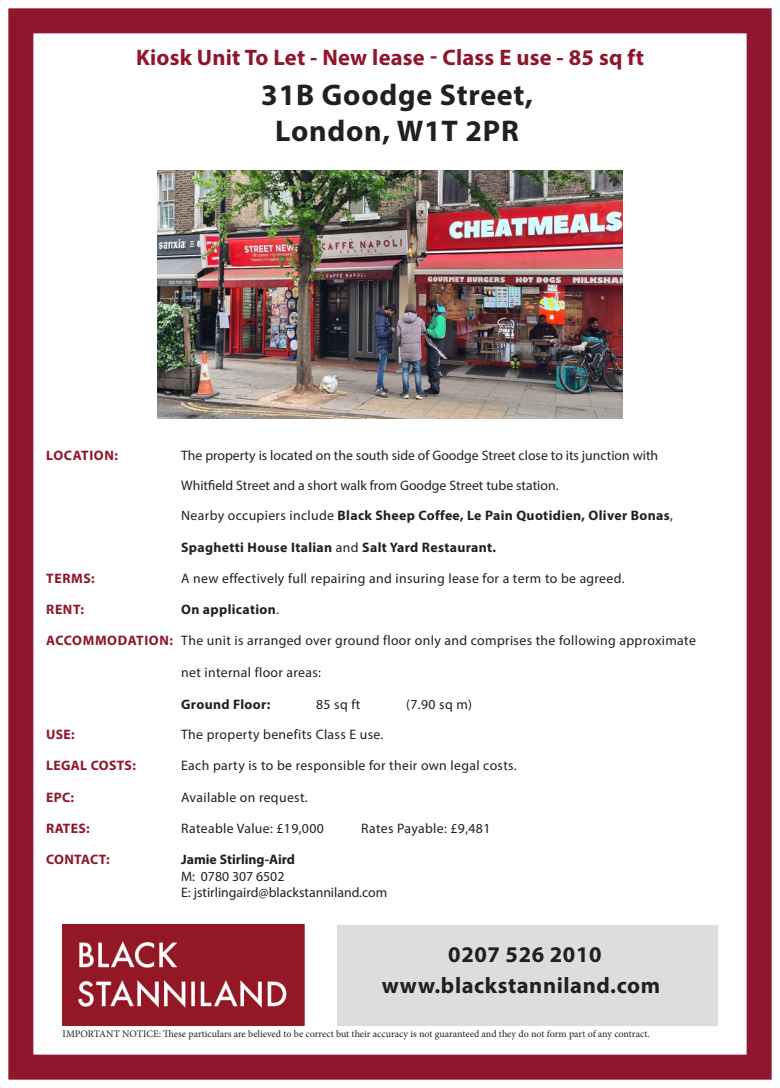
<style>
.page{position:relative;width:780px;height:1088px;background:#fff}
.page>*{position:absolute;margin:0;border:0;box-sizing:border-box;transform-origin:0 0}
.t1{font:700 30px "Myriad Pro";letter-spacing:.025em;color:#231f20}
.t2{font:700 22.5px "Myriad Pro";letter-spacing:.01em;color:#8f162c}
.t3{font:700 22.5px "Myriad Pro";letter-spacing:.025em;color:#231f20}
.t4{font:13.75px "Myriad Pro";letter-spacing:.025em;color:#231f20}
.t5{font:13.75px/30px "Myriad Pro";color:#231f20}
.t6{font:700 13.75px "Myriad Pro";letter-spacing:.025em;color:#231f20}
.t7{font:700 13.75px "Myriad Pro";letter-spacing:.025em;color:#8f162c}
.t8{font:700 13.75px "Myriad Pro";color:#231f20}
.t9{font:700 13.75px "Myriad Pro";letter-spacing:.045em;color:#8f162c}
.t10{font:10px "Minion Pro";color:#231f20}
.s1{font-weight:400}
.s2{font-weight:700;color:#8f162c}
</style>
<div class="page">
<div style="left:8px;top:8px;width:763px;height:1071px;border:25px solid #8f162c"></div>
<img style="left:63px;top:925px;width:241px;height:100px">
<div style="left:337px;top:925px;width:380px;height:100px;background:#dcdddf"></div>
<img style="left:158px;top:170px;width:464px;height:248px">
<p class="t2" style="left:136px;top:42px;width:509px">Kiosk Unit To Let - New lease - Class E use - 85 sq ft</p>
<p class="t1" style="left:261px;top:76px;width:273px">31B Goodge Street,</p>
<p class="t1" style="left:275px;top:112px;width:245px">London, W1T 2PR</p>
<p class="t9" style="left:46px;top:447px;width:73px">LOCATION:</p>
<p class="t5" style="left:181px;top:440px;width:478px">The property is located on the south side of Goodge Street close to its junction with<br>Whitfield Street and a short walk from Goodge Street tube station.</p>
<p class="t6" style="left:181px;top:507px;width:493px"><span class="s1">Nearby occupiers include</span> Black Sheep Coffee, Le Pain Quotidien, Oliver Bonas<span class="s1">,</span></p>
<p class="t6" style="left:181px;top:538px;width:316px">Spaghetti House Italian <span class="s1">and</span> Salt Yard Restaurant.</p>
<p class="t7" style="left:46px;top:569px;width:50px">TERMS:</p>
<p class="t4" style="left:181px;top:570px;width:445px">A new effectively full repairing and insuring lease for a term to be agreed.</p>
<p class="t7" style="left:46px;top:600px;width:39px">RENT:</p>
<p class="t6" style="left:181px;top:600px;width:99px">On application<span class="s1">.</span></p>
<p class="t4" style="left:46px;top:632px;width:651px"><span class="s2">ACCOMMODATION:</span> The unit is arranged over ground floor only and comprises the following approximate</p>
<p class="t4" style="left:181px;top:663px;width:141px">net internal floor areas:</p>
<p class="t6" style="left:181px;top:695px;width:91px">Ground Floor:</p>
<p class="t4" style="left:316px;top:696px;width:46px">85 sq ft</p>
<p class="t4" style="left:406px;top:696px;width:67px">(7.90 sq m)</p>
<p class="t7" style="left:46px;top:725px;width:30px">USE:</p>
<p class="t4" style="left:181px;top:726px;width:204px">The property benefits Class E use.</p>
<p class="t7" style="left:46px;top:757px;width:91px">LEGAL COSTS:</p>
<p class="t4" style="left:181px;top:757px;width:337px">Each party is to be responsible for their own legal costs.</p>
<p class="t7" style="left:46px;top:788px;width:30px">EPC:</p>
<p class="t4" style="left:181px;top:788px;width:128px">Available on request.</p>
<p class="t7" style="left:46px;top:819px;width:45px">RATES:</p>
<p class="t4" style="left:181px;top:820px;width:144px">Rateable Value: £19,000</p>
<p class="t4" style="left:361px;top:820px;width:131px">Rates Payable: £9,481</p>
<p class="t7" style="left:46px;top:850px;width:65px">CONTACT:</p>
<p class="t8" style="left:181px;top:850px;width:115px">Jamie Stirling-Aird</p>
<p class="t5" style="left:181px;top:861px;width:105px">M: 0780 307 6502</p>
<p class="t5" style="left:181px;top:877px;width:207px">E: jstirlingaird@blackstanniland.com</p>
<p class="t3" style="left:448px;top:940px;width:155px">0207 526 2010</p>
<p class="t3" style="left:382px;top:970px;width:280px">www.blackstanniland.com</p>
<p class="t10" style="left:63px;top:1027px;width:588px">IMPORTANT NOTICE: These particulars are believed to be correct but their accuracy is not guaranteed and they do not form part of any contract.</p>
</div>
